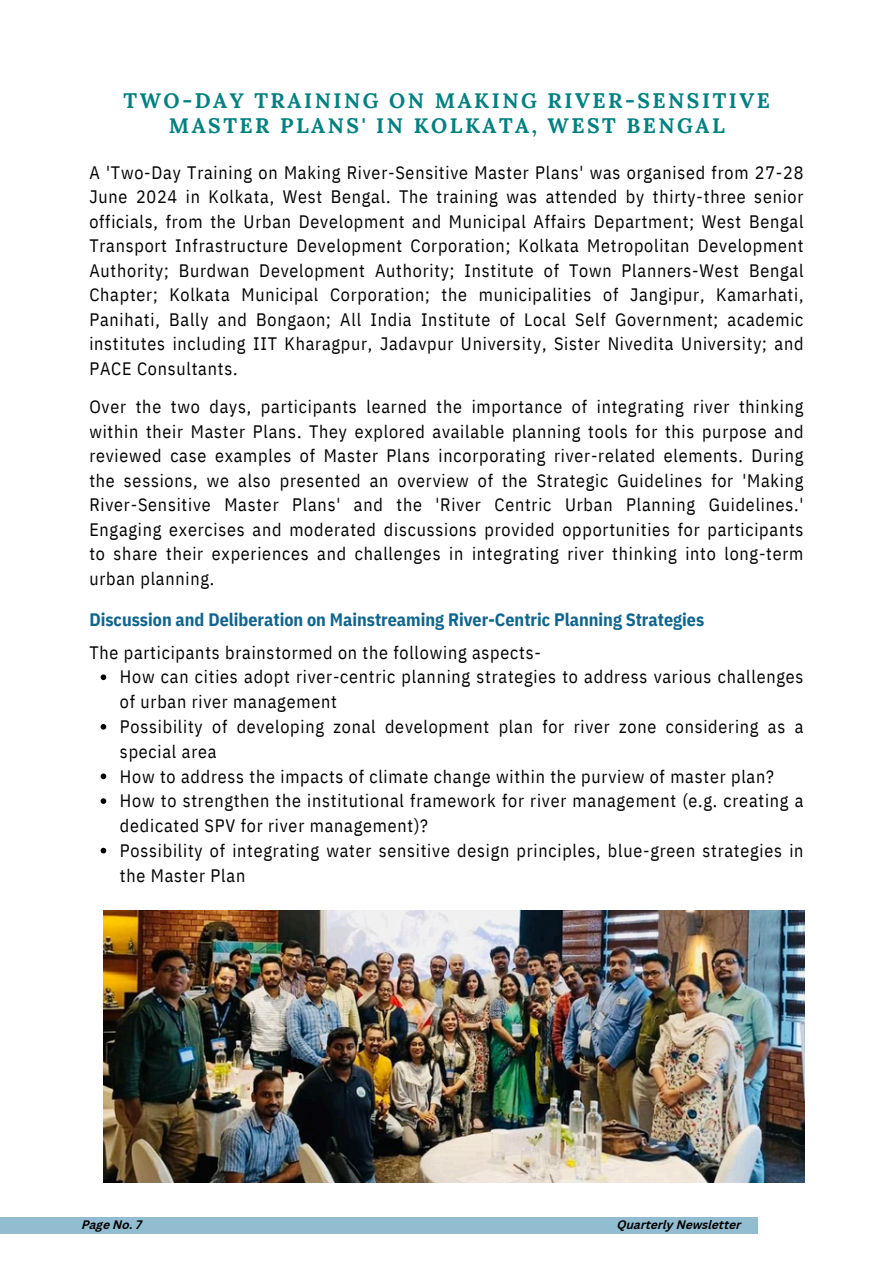
<style>
.page{position:relative;width:894px;height:1264px;background:#fff}
.page>*{position:absolute;margin:0;border:0;box-sizing:border-box;transform-origin:0 0}
.t1{font:700 21px/24.8px "Lora";letter-spacing:.12em;color:#008080;text-align:center}
.t2{font:18px/24.5px "IBM Plex Sans Cond";letter-spacing:.045em;color:#000}
.t3{font:700 18px "IBM Plex Sans Cond";color:#0f658e}
.t4{font:italic 700 12px "Canva Sans";color:#000}
</style>
<div class="page">
<div style="left:0;top:1217px;width:757px;height:16px;background:#92bcd0"></div>
<img style="left:103px;top:910px;width:701px;height:272px">
<svg style="left:101px;top:674px;width:5px;height:6px"></svg>
<svg style="left:101px;top:724px;width:5px;height:5px"></svg>
<svg style="left:101px;top:773px;width:5px;height:6px"></svg>
<svg style="left:101px;top:798px;width:5px;height:6px"></svg>
<svg style="left:101px;top:847px;width:5px;height:6px"></svg>
<p class="t1" style="left:124px;top:88px;width:647px">TWO-DAY TRAINING ON MAKING RIVER-SENSITIVE<br>MASTER PLANS' IN KOLKATA, WEST BENGAL</p>
<h2 class="t2" style="left:89px;top:160px;width:715px;text-align:justify">A 'Two-Day Training on Making River-Sensitive Master Plans' was organised from 27-28<br>June 2024 in Kolkata, West Bengal. The training was attended by thirty-three senior officials, from the Urban Development and Municipal Affairs Department; West Bengal Transport Infrastructure Development Corporation; Kolkata Metropolitan Development Authority; Burdwan Development Authority; Institute of Town Planners-West Bengal Chapter; Kolkata Municipal Corporation; the municipalities of Jangipur, Kamarhati, Panihati, Bally and Bongaon; All India Institute of Local Self Government; academic institutes including IIT Kharagpur, Jadavpur University, Sister Nivedita University; and PACE Consultants.</h2>
<h3 class="t2" style="left:89px;top:394px;width:715px;text-align:justify">Over the two days, participants learned the importance of integrating river thinking within their Master Plans. They explored available planning tools for this purpose and reviewed case examples of Master Plans incorporating river-related elements. During the sessions, we also presented an overview of the Strategic Guidelines for 'Making River-Sensitive Master Plans' and the 'River Centric Urban Planning Guidelines.' Engaging exercises and moderated discussions provided opportunities for participants to share their experiences and challenges in integrating river thinking into long-term urban planning.</h3>
<p class="t3" style="left:89px;top:607px;width:616px">Discussion and Deliberation on Mainstreaming River-Centric Planning Strategies</p>
<p class="t2" style="left:89px;top:639px;width:453px">The participants brainstormed on the following aspects-</p>
<p class="t2" style="left:120px;top:664px;width:684px">How can cities adopt river-centric planning strategies to address various challenges of urban river management</p>
<p class="t2" style="left:120px;top:714px;width:684px">Possibility of developing zonal development plan for river zone considering as a special area</p>
<p class="t2" style="left:120px;top:763px;width:655px">How to address the impacts of climate change within the purview of master plan?</p>
<p class="t2" style="left:120px;top:788px;width:684px">How to strengthen the institutional framework for river management (e.g. creating a dedicated SPV for river management)?</p>
<p class="t2" style="left:120px;top:837px;width:684px">Possibility of integrating water sensitive design principles, blue-green strategies in the Master Plan</p>
<h1 class="t4" style="left:82px;top:1219px;width:62px">Page No. 7</h1>
<h3 class="t4" style="left:617px;top:1219px;width:125px">Quarterly Newsletter</h3>
</div>
